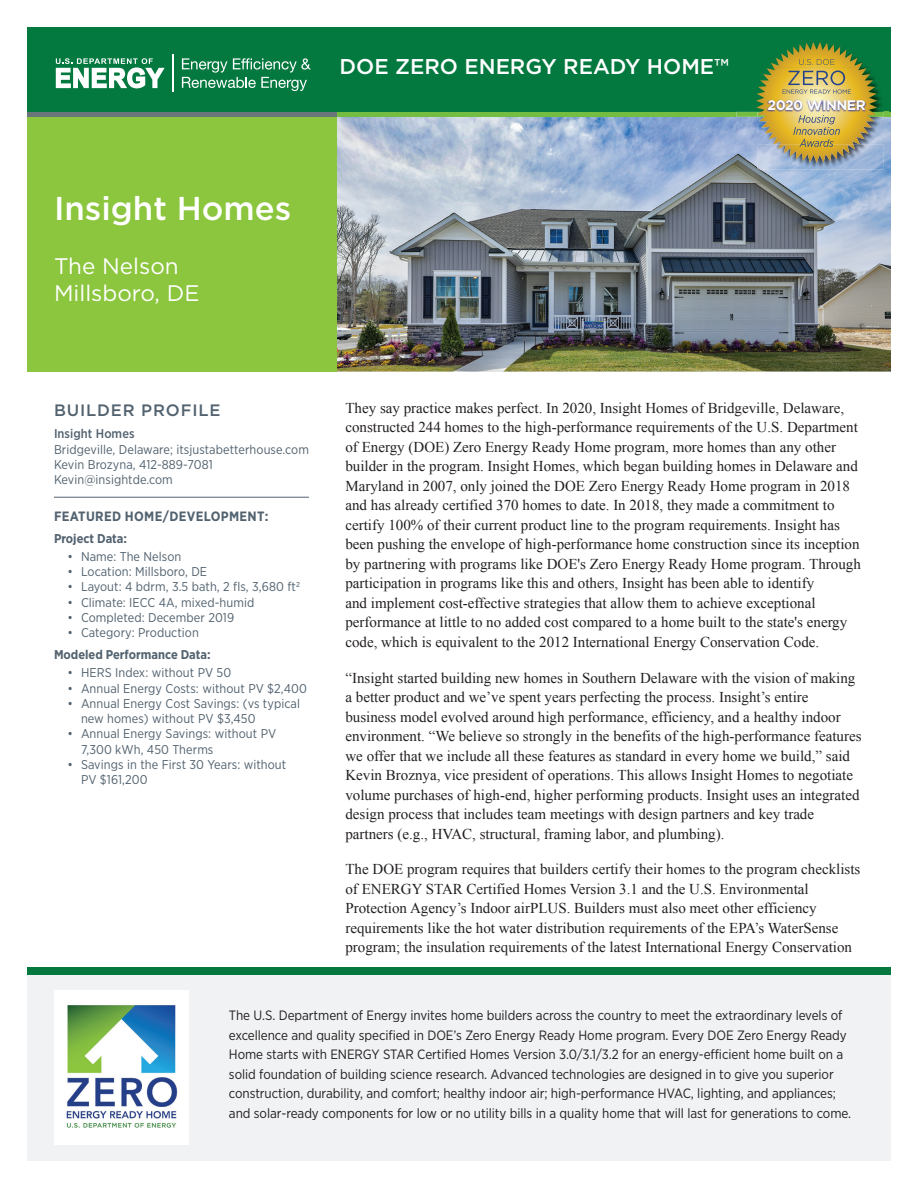
<style>
.page{position:relative;width:918px;height:1188px;background:#fff}
.page>*{position:absolute;margin:0;border:0;box-sizing:border-box;transform-origin:0 0}
.t1{font:500 33px "Gotham";color:#fff}
.t2{font:22.5px/27px "Gotham";color:#fff}
.t3{font:500 21.3px "Gotham";color:#fff}
.t4{font:500 16.5px "Gotham";letter-spacing:.05em;color:#52626f}
.t5{font:15px/19.5px "Times New Roman";color:#231f20}
.t6{font:700 13.8px "Gotham";letter-spacing:-.04em;color:#fff}
.t7{font:13.5px/19.5px "Gotham Narrow";letter-spacing:-.005em;color:#231f20}
.t8{font:700 13.5px "Gotham Narrow";letter-spacing:.025em;color:#52626f}
.t9{font:12.75px/15.3px "Gotham Narrow";letter-spacing:.005em;color:#52626f}
.t10{font:700 12.75px "Gotham Narrow";color:#52626f}
.t11{font:500 12.75px "Gotham Narrow";letter-spacing:.005em;color:#52626f}
</style>
<div class="page">
<img style="left:337px;top:117px;width:554px;height:255px">
<div style="left:27px;top:117px;width:310px;height:255px;background:#8bc63e"></div>
<div style="left:27px;top:971px;width:864px;height:190px;background:#f0f2f3"></div>
<div style="left:27px;top:27px;width:864px;height:85px;background:#04793f"></div>
<svg style="left:56px;top:58px;width:109px;height:30px"></svg>
<hr style="left:173px;top:55px;width:1px;height:37px;background:#fff">
<svg style="left:182px;top:58px;width:129px;height:33px"></svg>
<div style="left:337px;top:112px;width:554px;height:5px;background:#74bd43"></div>
<div style="left:27px;top:112px;width:310px;height:5px;background:#6a747b"></div>
<img style="left:54px;top:991px;width:135px;height:153px">
<div style="left:27px;top:968px;width:864px;height:7px;background:#04793f"></div>
<img style="left:757px;top:145px;width:127px;height:24px">
<img style="left:877px;top:117px;width:11px;height:28px">
<img style="left:877px;top:89px;width:11px;height:23px">
<img style="left:737px;top:117px;width:19px;height:28px">
<img style="left:737px;top:111px;width:19px;height:6px">
<img style="left:756px;top:68px;width:121px;height:77px">
<img style="left:757px;top:42px;width:105px;height:121px">
<hr style="left:54px;top:497px;width:255px;height:1px;background:#52626f">
<h1 class="t1" style="left:54px;top:190px;width:239px">Insight Homes</h1>
<h2 class="t2" style="left:54px;top:252px;width:147px">The Nelson<br>Millsboro, DE</h2>
<h3 class="t3" style="left:339px;top:54px;width:391px">DOE ZERO ENERGY READY HOME™</h3>
<p class="t6" style="left:767px;top:97px;width:100px">2020 WINNER</p>
<p class="t4" style="left:54px;top:401px;width:168px">BUILDER PROFILE</p>
<p class="t11" style="left:54px;top:426px;width:82px">Insight Homes</p>
<p class="t9" style="left:54px;top:441px;width:256px">Bridgeville, Delaware; itsjustabetterhouse.com<br>Kevin Brozyna, 412-889-7081<br>Kevin@insightde.com</p>
<p class="t8" style="left:54px;top:507px;width:216px">FEATURED HOME/DEVELOPMENT:</p>
<p class="t10" style="left:54px;top:530px;width:75px">Project Data:</p>
<p class="t9" style="left:68px;top:548px;width:115px">• Name: The Nelson</p>
<p class="t9" style="left:68px;top:564px;width:141px">• Location: Millsboro, DE</p>
<p class="t9" style="left:68px;top:579px;width:234px">• Layout: 4 bdrm, 3.5 bath, 2 fls, 3,680 ft2</p>
<p class="t9" style="left:68px;top:594px;width:188px">• Climate: IECC 4A, mixed-humid</p>
<p class="t9" style="left:68px;top:610px;width:168px">• Completed: December 2019</p>
<p class="t9" style="left:68px;top:625px;width:133px">• Category: Production</p>
<p class="t10" style="left:54px;top:647px;width:158px">Modeled Performance Data:</p>
<p class="t9" style="left:68px;top:665px;width:165px">• HERS Index: without PV 50</p>
<p class="t9" style="left:68px;top:680px;width:241px">• Annual Energy Costs: without PV $2,400</p>
<p class="t9" style="left:81px;top:695px;width:220px;text-indent:-14px">• Annual Energy Cost Savings: (vs typical new homes) without PV $3,450</p>
<p class="t9" style="left:81px;top:726px;width:197px;text-indent:-14px">• Annual Energy Savings: without PV<br>7,300 kWh, 450 Therms</p>
<p class="t9" style="left:81px;top:757px;width:207px;text-indent:-14px">• Savings in the First 30 Years: without<br>PV $161,200</p>
<p class="t5" style="left:345px;top:398px;width:517px">They say practice makes perfect. In 2020, Insight Homes of Bridgeville, Delaware, constructed 244 homes to the high-performance requirements of the U.S. Department of Energy (DOE) Zero Energy Ready Home program, more homes than any other builder in the program. Insight Homes, which began building homes in Delaware and Maryland in 2007, only joined the DOE Zero Energy Ready Home program in 2018 and has already certified 370 homes to date. In 2018, they made a commitment to certify 100% of their current product line to the program requirements. Insight has been pushing the envelope of high-performance home construction since its inception by partnering with programs like DOE's Zero Energy Ready Home program. Through participation in programs like this and others, Insight has been able to identify<br>and implement cost-effective strategies that allow them to achieve exceptional performance at little to no added cost compared to a home built to the state's energy code, which is equivalent to the 2012 International Energy Conservation Code.</p>
<p class="t5" style="left:345px;top:668px;width:518px">“Insight started building new homes in Southern Delaware with the vision of making a better product and we’ve spent years perfecting the process. Insight’s entire business model evolved around high performance, efficiency, and a healthy indoor environment. “We believe so strongly in the benefits of the high-performance features we offer that we include all these features as standard in every home we build,” said Kevin Broznya, vice president of operations. This allows Insight Homes to negotiate volume purchases of high-end, higher performing products. Insight uses an integrated design process that includes team meetings with design partners and key trade partners (e.g., HVAC, structural, framing labor, and plumbing).</p>
<p class="t5" style="left:345px;top:859px;width:516px">The DOE program requires that builders certify their homes to the program checklists of ENERGY STAR Certified Homes Version 3.1 and the U.S. Environmental Protection Agency’s Indoor airPLUS. Builders must also meet other efficiency requirements like the hot water distribution requirements of the EPA’s WaterSense program; the insulation requirements of the latest International Energy Conservation</p>
<p class="t7" style="left:229px;top:1005px;width:624px">The U.S. Department of Energy invites home builders across the country to meet the extraordinary levels of excellence and quality specified in DOE’s Zero Energy Ready Home program. Every DOE Zero Energy Ready Home starts with ENERGY STAR Certified Homes Version 3.0/3.1/3.2 for an energy-efficient home built on a solid foundation of building science research. Advanced technologies are designed in to give you superior construction, durability, and comfort; healthy indoor air; high-performance HVAC, lighting, and appliances; and solar-ready components for low or no utility bills in a quality home that will last for generations to come.</p>
</div>
